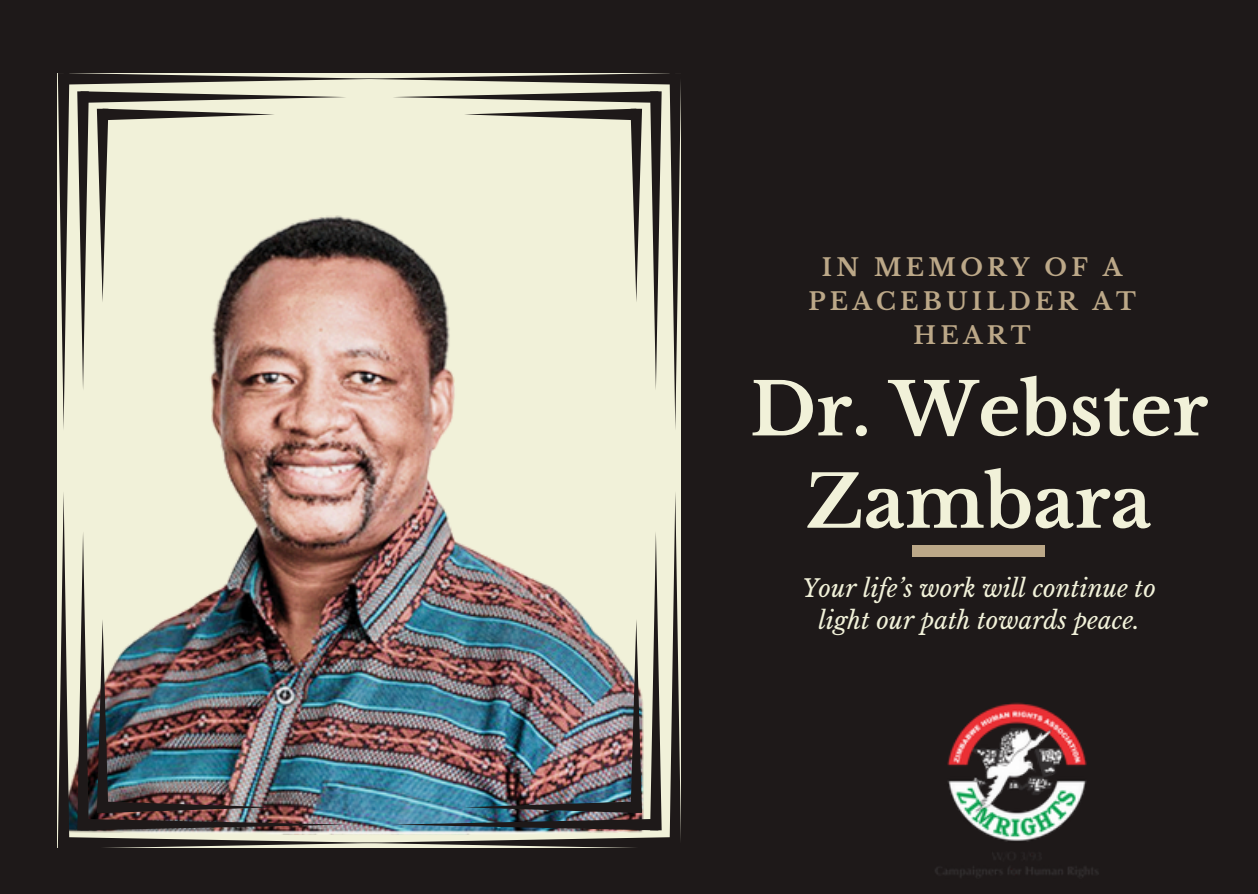
<style>
.page{position:relative;width:1258px;height:894px;background:#fff}
.page>*{position:absolute;margin:0;border:0;box-sizing:border-box;transform-origin:0 0}
.t1{font:700 72px/92.4px "Libre Baskerville";color:#f1f1d9;text-align:center}
.t2{font:italic 24px/31.5px "Libre Baskerville";color:#f1f1d9;text-align:center}
.t3{font:700 24px/33.6px "Libre Baskerville";letter-spacing:.18em;color:#bca888;text-align:center}
</style>
<div class="page">
<div style="left:0;top:0;width:1258px;height:893px;background:#1e1919"></div>
<div style="left:912px;top:544px;width:133px;height:12px;background:#bca888"></div>
<img style="left:57px;top:73px;width:624px;height:775px">
<svg style="left:58px;top:73px;width:623px;height:357px;background:#d1c9b6"></svg>
<img style="left:58px;top:491px;width:623px;height:357px">
<img style="left:935px;top:702px;width:164px;height:176px">
<p class="t3" style="left:808px;top:251px;width:329px">IN MEMORY OF A<br>PEACEBUILDER AT<br>HEART</p>
<p class="t1" style="left:750px;top:364px;width:459px">Dr. Webster<br>Zambara</p>
<p class="t2" style="left:802px;top:573px;width:355px">Your life’s work will continue to light our path towards peace.</p>
</div>
